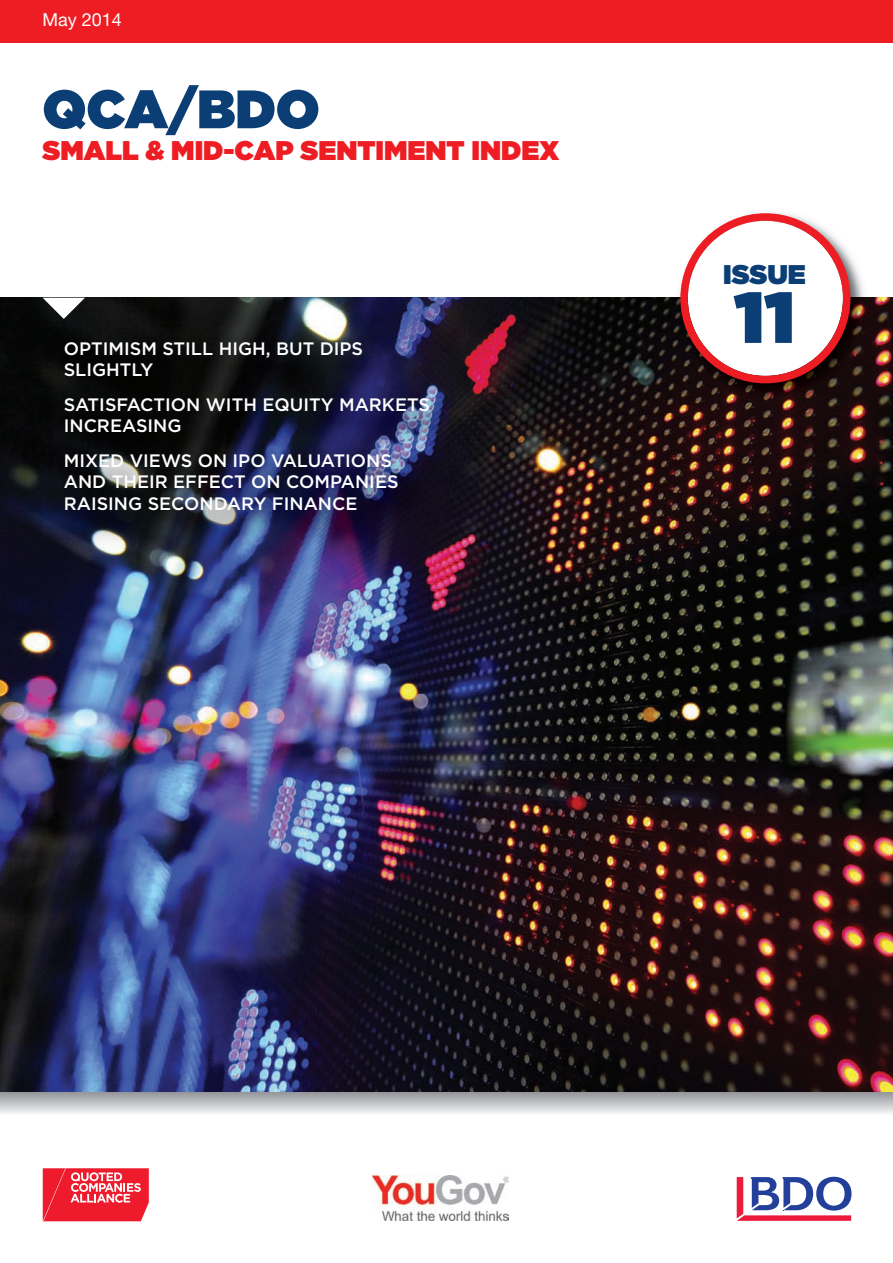
<style>
.page{position:relative;width:893px;height:1263px;background:#fff}
.page>*{position:absolute;margin:0;border:0;box-sizing:border-box;transform-origin:0 0}
.t1{font:900 72px "Gotham";color:#0b3e75}
.t2{font:900 54px "Gotham";color:#0b3e75}
.t3{font:900 27px "Gotham";color:#ee1d23}
.t4{font:900 27px "Gotham";color:#0b3e75}
.t5{font:500 18px/34.3px "Gotham";color:#fff}
.t6{font:18px "Helvetica Neue";color:#fff}
</style>
<div class="page">
<img style="left:0;top:298px;width:893px;height:815px">
<svg style="left:43px;top:1168px;width:106px;height:53px"></svg>
<div style="left:0;top:0;width:893px;height:43px;background:#ee1d23"></div>
<svg style="left:737px;top:1177px;width:114px;height:44px"></svg>
<img style="left:373px;top:1176px;width:135px;height:44px">
<img style="left:673px;top:212px;width:197px;height:191px">
<svg style="left:680px;top:213px;width:170px;height:170px"></svg>
<svg style="left:43px;top:298px;width:42px;height:21px"></svg>
<img style="left:43px;top:328px;width:442px;height:261px">
<p class="t6" style="left:43px;top:13px;width:81px">May 2014</p>
<h2 class="t2" style="left:43px;top:90px;width:279px">QCA/BDO</h2>
<h3 class="t3" style="left:43px;top:141px;width:518px">SMALL &amp; MID-CAP SENTIMENT INDEX</h3>
<p class="t5" style="left:64px;top:333px;width:301px">OPTIMISM STILL HIGH, BUT DIPS</p>
<p class="t5" style="left:64px;top:354px;width:368px">SLIGHTLY<br>SATISFACTION WITH EQUITY MARKETS</p>
<p class="t5" style="left:64px;top:410px;width:330px">INCREASING<br>MIXED VIEWS ON IPO VALUATIONS</p>
<p class="t5" style="left:64px;top:472px;width:336px;line-height:21.6px">AND THEIR EFFECT ON COMPANIES<br>RAISING SECONDARY FINANCE</p>
<h3 class="t4" style="left:723px;top:265px;width:84px">ISSUE</h3>
<h1 class="t1" style="left:734px;top:292px;width:62px">11</h1>
</div>
